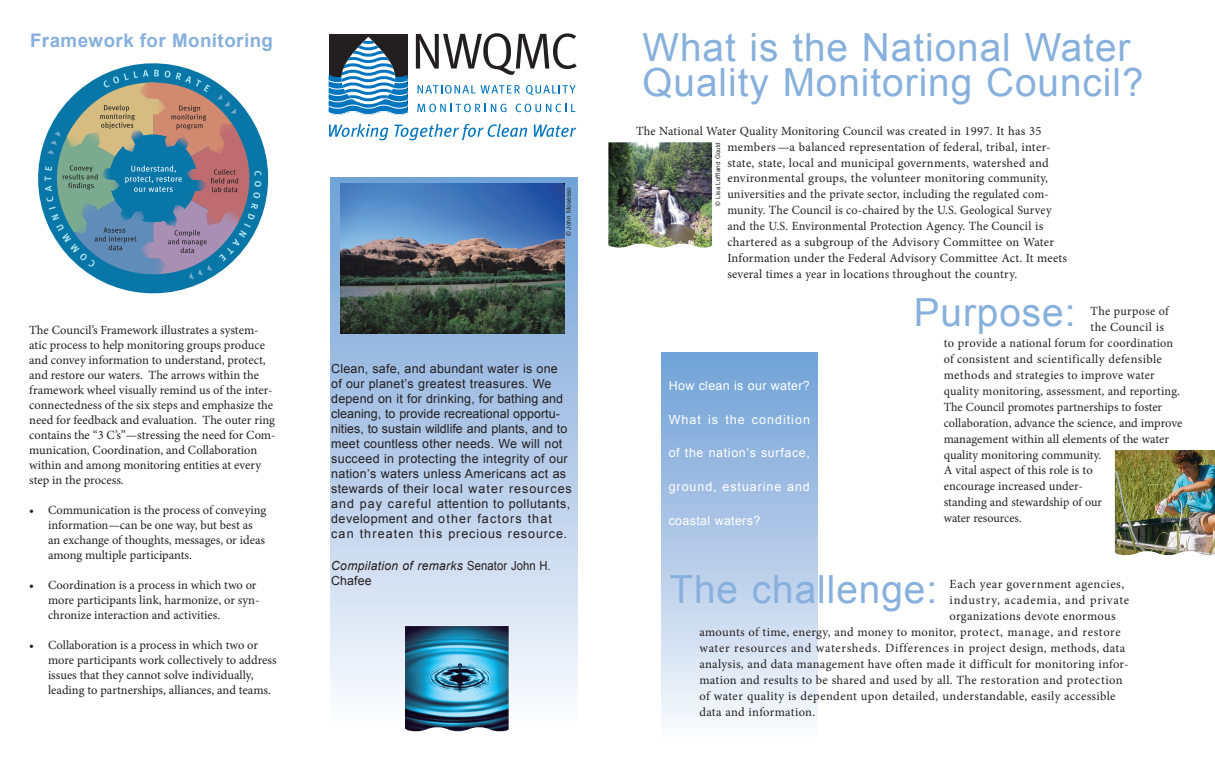
<style>
.page{position:relative;width:1215px;height:765px;background:#fff}
.page>*{position:absolute;margin:0;border:0;box-sizing:border-box;transform-origin:0 0}
.t1{font:38.75px/35px "Arial";letter-spacing:.025em;color:#87b0dd}
.t2{font:700 18.75px "Arial";letter-spacing:.025em;color:#87b0dd}
.t3{font:12.5px/15px "Minion Pro";letter-spacing:.005em;color:#231f20}
.t4{font:12.5px/15px "Arial";letter-spacing:.025em;color:#231f20}
.t5{font:12.5px/16px "Minion Pro";letter-spacing:.025em;color:#231f20}
.t6{font:12.5px "Minion Pro";letter-spacing:.03em;color:#231f20}
.t7{font:12.5px "Minion Pro";letter-spacing:.045em;color:#231f20}
.t8{font:italic 12.5px/15px "Arial";letter-spacing:.025em;color:#231f20}
.t9{font:12.5px "Arial";letter-spacing:.025em;color:#fff}
.t10{font:12.5px "Minion Pro";letter-spacing:.06em;color:#231f20}
.t11{font:12.5px "Minion Pro";letter-spacing:.04em;color:#231f20}
.t12{font:12.5px "Arial";letter-spacing:.05em;color:#fff}
.t13{font:12.5px "Arial";letter-spacing:.075em;color:#fff}
.t14{font:12.5px "Arial";letter-spacing:.08em;color:#fff}
.t15{font:6.25px "Arial";letter-spacing:.025em;color:#231f20}
.s1{font-style:normal}
</style>
<div class="page">
<svg style="left:329px;top:124px;width:59px;height:16px"></svg>
<svg style="left:394px;top:124px;width:133px;height:16px"></svg>
<svg style="left:534px;top:125px;width:42px;height:12px"></svg>
<svg style="left:416px;top:34px;width:160px;height:41px"></svg>
<div style="left:329px;top:34px;width:79px;height:77px;background:#231f20"></div>
<svg style="left:329px;top:37px;width:79px;height:78px"></svg>
<svg style="left:417px;top:104px;width:89px;height:8px"></svg>
<svg style="left:516px;top:104px;width:59px;height:8px"></svg>
<svg style="left:418px;top:85px;width:102px;height:9px"></svg>
<svg style="left:526px;top:85px;width:50px;height:10px"></svg>
<img style="left:608px;top:142px;width:104px;height:106px">
<div style="left:330px;top:177px;width:248px;height:546px;background:linear-gradient(to bottom,#6d9ed5,#fafafd)"></div>
<img style="left:340px;top:184px;width:225px;height:150px">
<div style="left:661px;top:353px;width:157px;height:388px;background:linear-gradient(to bottom,#6e9fd5,#faf9fd)"></div>
<img style="left:405px;top:626px;width:105px;height:105px">
<img style="left:1115px;top:450px;width:100px;height:105px">
<svg style="left:38px;top:63px;width:231px;height:231px"></svg>
<svg style="left:45px;top:70px;width:216px;height:209px;background:#7a97a5"></svg>
<p class="t2" style="left:30px;top:28px;width:245px">Framework for Monitoring</p>
<p class="t3" style="left:29px;top:323px;width:248px">The Council’s Framework illustrates a system&shy;atic process to help monitoring groups produce and convey information to understand, protect, and restore our waters. The arrows within the framework wheel visually remind us of the inter&shy;connectedness of the six steps and emphasize the need for feedback and evaluation. The outer ring contains the “3 C’s”—stressing the need for Com&shy;munication, Coordination, and Collaboration within and among monitoring entities at every step in the process.</p>
<p class="t3" style="left:48px;top:503px;width:220px;text-indent:-19px">• Communication is the process of conveying information—can be one way, but best as an exchange of thoughts, messages, or ideas among multiple participants.</p>
<p class="t3" style="left:48px;top:578px;width:213px;text-indent:-19px">• Coordination is a process in which two or more participants link, harmonize, or syn&shy;chronize interaction and activities.</p>
<p class="t3" style="left:48px;top:638px;width:230px;text-indent:-19px">• Collaboration is a process in which two or more participants work collectively to address issues that they cannot solve individually, leading to partnerships, alliances, and teams.</p>
<p class="t15" style="left:565px;top:236px;width:51px;rotate:-90deg">© John Mosesso</p>
<p class="t4" style="left:331px;top:361px;width:242px">Clean, safe, and abundant water is one<br>of our planet’s greatest treasures. We depend on it for drinking, for bathing and cleaning, to provide recrea-tional opportu&shy;nities, to sustain wildlife and plants, and to meet countless other needs. We will not succeed in protecting the integrity of our nation’s waters unless Americans act as stewards of their local water resources and pay careful attention to pollutants, development and other factors that can threaten this precious resource.</p>
<p class="t8" style="left:331px;top:558px;width:221px">Compilation of remarks <span class="s1">Senator John H.<br>Chafee</span></p>
<p class="t1" style="left:642px;top:30px;width:503px">What is the National Water<br>Quality Monitoring Council?</p>
<p class="t3" style="left:727px;top:123px;width:341px;line-height:16px;text-indent:-91px">The National Water Quality Monitoring Council was created in 1997. It has 35 members —a balanced representation of federal, tribal, inter&shy;state, state, local and municipal governments, watershed and environmental groups, the volunteer monitoring community, universities and the private sector, including the regulated com&shy;munity. The Council is co-chaired by the U.S. Geological Survey and the U.S. Environmental Protection Agency. The Council is chartered as a subgroup of the Advisory Committee on Water Information under the Federal Advisory Committee Act. It meets several times a year in locations throughout the country.</p>
<p class="t1" style="left:914px;top:296px;width:163px">Purpose:</p>
<p class="t3" style="left:944px;top:336px;width:231px">to provide a national forum for coordination</p>
<p class="t15" style="left:714px;top:206px;width:65px;rotate:-90deg">© Gdna l f f oLas i L d l uo</p>
<p class="t5" style="left:1091px;top:303px;width:80px">The purpose of the Council is</p>
<p class="t5" style="left:944px;top:351px;width:220px">of consistent and scientifically defensible methods and strategies to improve water</p>
<p class="t3" style="left:944px;top:383px;width:240px;line-height:16px">quality monitoring, assessment, and reporting.<br>The Council promotes partnerships to foster collaboration, advance the science, and improve management within all elements of the water quality monitoring community.<br>A vital aspect of this role is to<br>encourage increased under-<br>standing and stewardship of our<br>water resources.</p>
<h1 class="t9" style="left:669px;top:377px;width:143px">How clean is our water?</h1>
<h1 class="t14" style="left:669px;top:411px;width:143px">What is the condition</h1>
<h1 class="t12" style="left:669px;top:445px;width:143px">of the nation’s surface,</h1>
<h1 class="t13" style="left:669px;top:479px;width:143px">ground, estuarine and</h1>
<h1 class="t9" style="left:669px;top:512px;width:93px">coastal waters?</h1>
<p class="t1" style="left:669px;top:572px;width:269px">The challenge:</p>
<p class="t11" style="left:950px;top:576px;width:176px">Each year government agencies,</p>
<p class="t10" style="left:950px;top:592px;width:181px">industry, academia, and private</p>
<p class="t3" style="left:950px;top:609px;width:168px">organizations devote enormous</p>
<p class="t5" style="left:699px;top:624px;width:423px">amounts of time, energy, and money to monitor, protect, manage, and restore</p>
<p class="t7" style="left:699px;top:640px;width:427px">water resources and watersheds. Differences in project design, methods, data</p>
<p class="t3" style="left:699px;top:656px;width:431px">analysis, and data management have often made it difficult for monitoring infor-</p>
<p class="t5" style="left:699px;top:672px;width:425px">mation and results to be shared and used by all. The restoration and protection</p>
<p class="t6" style="left:699px;top:687px;width:418px">of water quality is dependent upon detailed, understandable, easily accessible</p>
<p class="t3" style="left:699px;top:704px;width:117px">data and information.</p>
</div>
